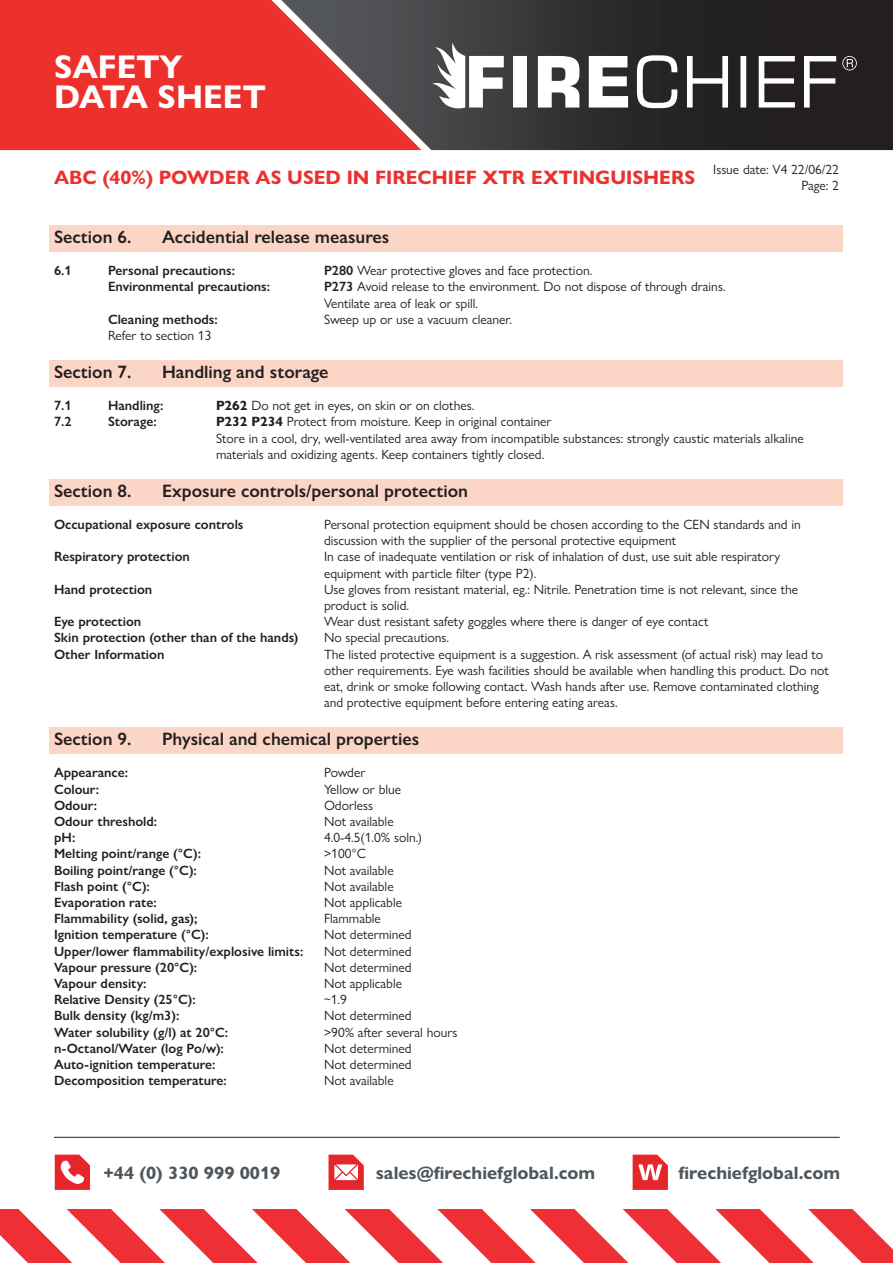
<style>
.page{position:relative;width:893px;height:1263px;background:#fff}
.page>*{position:absolute;margin:0;border:0;box-sizing:border-box;transform-origin:0 0}
.t1{font:700 33px/30px "Gill Sans Nova";color:#fff}
.t2{font:700 19.5px "Gill Sans Nova";color:#ec312d}
.t3{font:600 18px "Gill Sans Nova";color:#231f20}
.t4{font:700 18px "Gill Sans Nova";color:#4f575d}
.Indented_text{font:13.5px/16.2px "Gill Sans Nova";color:#231f20}
.Indented_text-2{font:600 13.5px "Gill Sans Nova";color:#231f20}
.s1{font-weight:600}
.s2{font-weight:700}
</style>
<div class="page">
<div style="left:0;top:0;width:250px;height:150px;background:#ec312d"></div>
<svg style="left:250px;top:0;width:643px;height:150px;background:#583535"></svg>
<svg style="left:55px;top:1154px;width:35px;height:36px"></svg>
<svg style="left:329px;top:1154px;width:35px;height:36px"></svg>
<hr style="left:54px;top:1137px;width:786px;height:1px;background:#231f20">
<svg style="left:633px;top:1154px;width:35px;height:36px"></svg>
<svg style="left:0;top:1209px;width:893px;height:54px"></svg>
<svg style="left:432px;top:43px;width:72px;height:67px"></svg>
<div style="left:513px;top:56px;width:14px;height:52px;background:#fff"></div>
<svg style="left:538px;top:56px;width:41px;height:52px"></svg>
<svg style="left:589px;top:56px;width:39px;height:52px"></svg>
<svg style="left:637px;top:55px;width:40px;height:53px"></svg>
<svg style="left:687px;top:56px;width:41px;height:52px"></svg>
<div style="left:740px;top:56px;width:6px;height:52px;background:#fff"></div>
<svg style="left:759px;top:56px;width:36px;height:52px"></svg>
<svg style="left:804px;top:56px;width:32px;height:52px"></svg>
<svg style="left:842px;top:56px;width:15px;height:14px"></svg>
<div style="left:50px;top:225px;width:793px;height:27px;background:#fbd5c5"></div>
<div style="left:50px;top:360px;width:793px;height:27px;background:#fbd5c5"></div>
<div style="left:50px;top:479px;width:793px;height:27px;background:#fbd5c5"></div>
<div style="left:50px;top:728px;width:793px;height:26px;background:#fbd5c5"></div>
<h1 class="t1" style="left:54px;top:52px;width:213px">SAFETY<br>DATA SHEET</h1>
<h2 class="t2" style="left:54px;top:166px;width:643px">ABC (40%) POWDER AS USED IN FIRECHIEF XTR EXTINGUISHERS</h2>
<p class="Indented_text" style="left:713px;top:161px;width:127px;text-align:right">Issue date: V4 22/06/22<br>Page: 2</p>
<p class="t3" style="left:54px;top:226px;width:79px">Section 6.</p>
<p class="t3" style="left:162px;top:226px;width:229px">Accidential release measures</p>
<p class="Indented_text-2" style="left:54px;top:262px;width:19px">6.1</p>
<p class="Indented_text-2" style="left:108px;top:262px;width:129px">Personal precautions:</p>
<p class="Indented_text" style="left:324px;top:262px;width:270px"><span class="s1">P280</span> Wear protective gloves and face protection.</p>
<p class="Indented_text-2" style="left:108px;top:278px;width:164px">Environmental precautions:</p>
<p class="Indented_text" style="left:324px;top:279px;width:403px"><span class="s1">P273</span> Avoid release to the environment. Do not dispose of through drains.<br>Ventilate area of leak or spill.</p>
<p class="Indented_text-2" style="left:108px;top:311px;width:111px">Cleaning methods:</p>
<p class="Indented_text" style="left:324px;top:311px;width:189px">Sweep up or use a vacuum cleaner.</p>
<p class="Indented_text" style="left:108px;top:327px;width:105px">Refer to section 13</p>
<p class="t3" style="left:54px;top:361px;width:79px">Section 7.</p>
<p class="t3" style="left:162px;top:361px;width:168px">Handling and storage</p>
<p class="Indented_text-2" style="left:54px;top:397px;width:19px">7.1</p>
<p class="Indented_text-2" style="left:108px;top:397px;width:57px">Handling:</p>
<p class="Indented_text" style="left:216px;top:397px;width:260px"><span class="s2">P262</span> Do not get in eyes, on skin or on clothes.</p>
<p class="Indented_text-2" style="left:54px;top:413px;width:19px">7.2</p>
<p class="Indented_text-2" style="left:108px;top:413px;width:50px">Storage:</p>
<p class="Indented_text" style="left:216px;top:414px;width:337px"><span class="s2">P232 P234</span> Protect from moisture. Keep in original container</p>
<p class="Indented_text" style="left:216px;top:430px;width:589px">Store in a cool, dry, well-ventilated area away from incompatible substances: strongly caustic materials alkaline materials and oxidizing agents. Keep containers tightly closed.</p>
<p class="t3" style="left:54px;top:479px;width:79px">Section 8.</p>
<p class="t3" style="left:162px;top:479px;width:307px">Exposure controls/personal protection</p>
<p class="Indented_text-2" style="left:54px;top:516px;width:191px">Occupational exposure controls</p>
<p class="Indented_text" style="left:324px;top:516px;width:478px">Personal protection equipment should be chosen according to the CEN standards and in discussion with the supplier of the personal protective equipment</p>
<p class="Indented_text-2" style="left:54px;top:548px;width:137px">Respiratory protection</p>
<p class="Indented_text" style="left:324px;top:549px;width:458px">In case of inadequate ventilation or risk of inhalation of dust, use suit able respiratory equipment with particle filter (type P2).</p>
<p class="Indented_text-2" style="left:54px;top:581px;width:100px">Hand protection</p>
<p class="Indented_text" style="left:324px;top:581px;width:476px">Use gloves from resistant material, eg.: Nitrile. Penetration time is not relevant, since the product is solid.</p>
<p class="Indented_text-2" style="left:54px;top:613px;width:89px">Eye protection</p>
<p class="Indented_text" style="left:324px;top:613px;width:386px">Wear dust resistant safety goggles where there is danger of eye contact</p>
<p class="Indented_text-2" style="left:54px;top:629px;width:246px">Skin protection (other than of the hands)</p>
<p class="Indented_text" style="left:324px;top:630px;width:127px">No special precautions.</p>
<p class="Indented_text-2" style="left:54px;top:646px;width:112px">Other Information</p>
<p class="Indented_text" style="left:324px;top:646px;width:506px">The listed protective equipment is a suggestion. A risk assessment (of actual risk) may lead to other requirements. Eye wash facilities should be available when handling this product. Do not eat, drink or smoke following contact. Wash hands after use. Remove contaminated clothing and protective equipment before entering eating areas.</p>
<p class="t3" style="left:54px;top:728px;width:79px">Section 9.</p>
<p class="t3" style="left:162px;top:728px;width:259px">Physical and chemical properties</p>
<p class="Indented_text-2" style="left:54px;top:764px;width:76px">Appearance:</p>
<p class="Indented_text" style="left:324px;top:765px;width:43px">Powder</p>
<p class="Indented_text-2" style="left:54px;top:781px;width:47px">Colour:</p>
<p class="Indented_text" style="left:324px;top:781px;width:79px">Yellow or blue</p>
<p class="Indented_text-2" style="left:54px;top:797px;width:45px">Odour:</p>
<p class="Indented_text" style="left:324px;top:797px;width:51px">Odorless</p>
<p class="Indented_text-2" style="left:54px;top:813px;width:105px">Odour threshold:</p>
<p class="Indented_text" style="left:324px;top:813px;width:71px">Not available</p>
<p class="Indented_text-2" style="left:54px;top:829px;width:23px">pH:</p>
<p class="Indented_text" style="left:324px;top:829px;width:100px">4.0-4.5(1.0% soln.)</p>
<p class="Indented_text-2" style="left:54px;top:845px;width:148px">Melting point/range (°C):</p>
<p class="Indented_text" style="left:324px;top:846px;width:44px">&gt;100°C</p>
<p class="Indented_text-2" style="left:54px;top:862px;width:144px">Boiling point/range (°C):</p>
<p class="Indented_text" style="left:324px;top:862px;width:71px">Not available</p>
<p class="Indented_text-2" style="left:54px;top:878px;width:97px">Flash point (°C):</p>
<p class="Indented_text" style="left:324px;top:878px;width:71px">Not available</p>
<p class="Indented_text-2" style="left:54px;top:894px;width:104px">Evaporation rate:</p>
<p class="Indented_text" style="left:324px;top:894px;width:80px">Not applicable</p>
<p class="Indented_text-2" style="left:54px;top:910px;width:145px">Flammability (solid, gas);</p>
<p class="Indented_text" style="left:324px;top:910px;width:58px">Flammable</p>
<p class="Indented_text-2" style="left:54px;top:926px;width:156px">Ignition temperature (°C):</p>
<p class="Indented_text" style="left:324px;top:927px;width:89px">Not determined</p>
<p class="Indented_text-2" style="left:54px;top:943px;width:251px">Upper/lower flammability/explosive limits:</p>
<p class="Indented_text" style="left:324px;top:943px;width:89px">Not determined</p>
<p class="Indented_text-2" style="left:54px;top:959px;width:145px">Vapour pressure (20°C):</p>
<p class="Indented_text" style="left:324px;top:959px;width:89px">Not determined</p>
<p class="Indented_text-2" style="left:54px;top:975px;width:94px">Vapour density:</p>
<p class="Indented_text" style="left:324px;top:975px;width:80px">Not applicable</p>
<p class="Indented_text-2" style="left:54px;top:991px;width:143px">Relative Density (25°C):</p>
<p class="Indented_text" style="left:324px;top:991px;width:24px">~1.9</p>
<p class="Indented_text-2" style="left:54px;top:1007px;width:127px">Bulk density (kg/m3):</p>
<p class="Indented_text" style="left:324px;top:1008px;width:89px">Not determined</p>
<p class="Indented_text-2" style="left:54px;top:1024px;width:176px">Water solubility (g/l) at 20°C:</p>
<p class="Indented_text" style="left:324px;top:1024px;width:135px">&gt;90% after several hours</p>
<p class="Indented_text-2" style="left:54px;top:1040px;width:171px">n-Octanol/Water (log Po/w):</p>
<p class="Indented_text" style="left:324px;top:1040px;width:89px">Not determined</p>
<p class="Indented_text-2" style="left:54px;top:1056px;width:163px">Auto-ignition temperature:</p>
<p class="Indented_text" style="left:324px;top:1056px;width:89px">Not determined</p>
<p class="Indented_text-2" style="left:54px;top:1072px;width:174px">Decomposition temperature:</p>
<p class="Indented_text" style="left:324px;top:1072px;width:71px">Not available</p>
<h3 class="t4" style="left:103px;top:1162px;width:179px">+44 (0) 330 999 0019</h3>
<h3 class="t4" style="left:376px;top:1162px;width:221px">sales@firechiefglobal.com</h3>
<h3 class="t4" style="left:678px;top:1162px;width:163px">firechiefglobal.com</h3>
</div>
